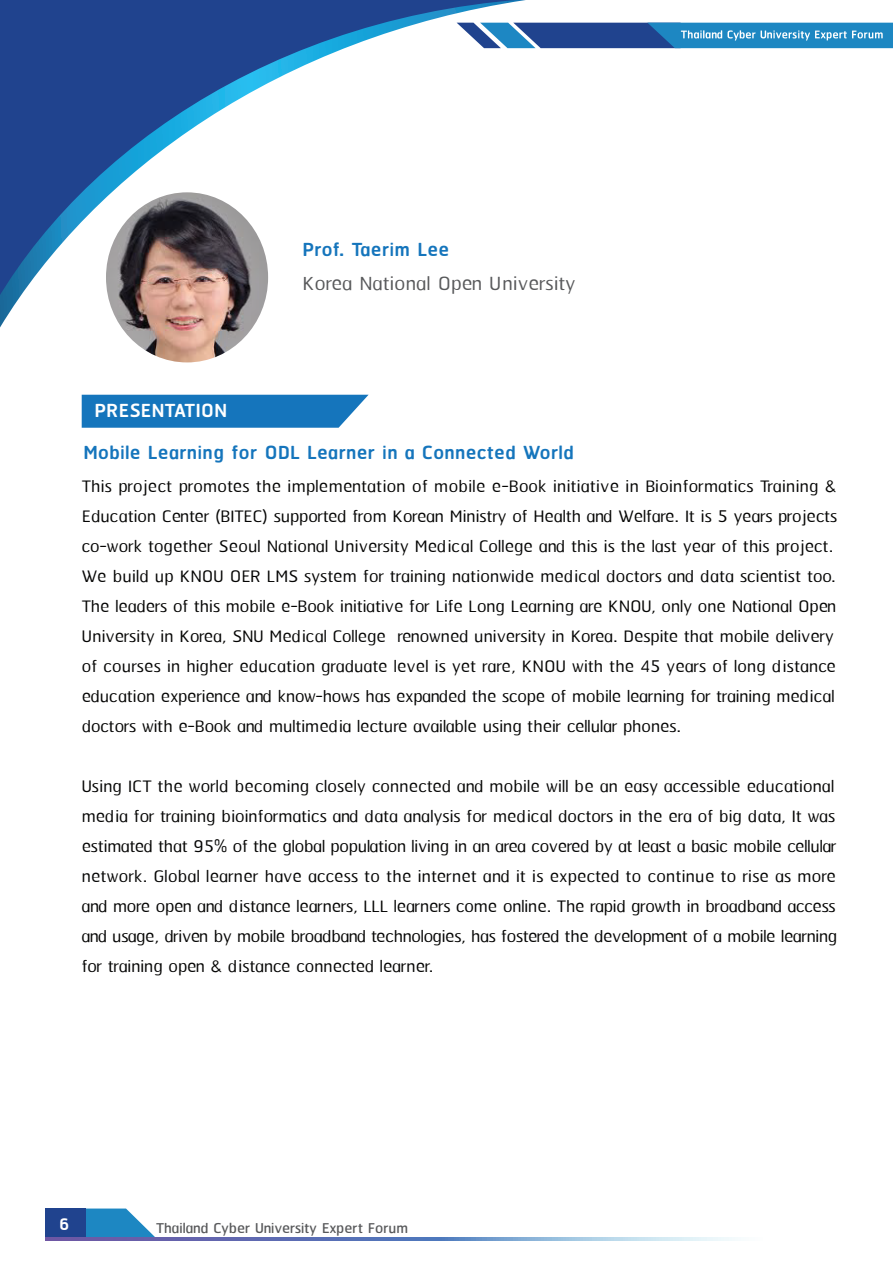
<style>
.page{position:relative;width:893px;height:1263px;background:#fff}
.page>*{position:absolute;margin:0;border:0;box-sizing:border-box;transform-origin:0 0}
.t1{font:700 24px "RSU";letter-spacing:.01em;color:#1575bc}
.t2{font:300 24px "RSU";letter-spacing:.01em;color:#58595b}
.t3{font:700 24px "RSU";letter-spacing:.01em;color:#fff}
.t4{font:300 21px/30px "RSU";color:#050504}
.t5{font:700 21px "RSU";color:#fff}
.t6{font:18px "RSU";color:#58595b}
</style>
<div class="page">
<svg style="left:0;top:0;width:574px;height:316px"></svg>
<svg style="left:86px;top:1208px;width:69px;height:29px"></svg>
<div style="left:45px;top:1208px;width:41px;height:30px;background:#20438e"></div>
<svg style="left:45px;top:1237px;width:690px;height:4px;background:#7e90c5"></svg>
<svg style="left:457px;top:23px;width:436px;height:25px;background:#377cb6"></svg>
<svg style="left:82px;top:395px;width:287px;height:33px;background:#237dc0"></svg>
<img style="left:106px;top:192px;width:162px;height:170px">
<p class="t1" style="left:303px;top:233px;width:148px">Prof. Taerim Lee</p>
<p class="t2" style="left:303px;top:267px;width:274px">Korea National Open University</p>
<p class="t3" style="left:94px;top:394px;width:134px">PRESENTATION</p>
<p class="t1" style="left:84px;top:436px;width:492px">Mobile Learning for ODL Learner in a Connected World</p>
<p class="t4" style="left:82px;top:472px;width:757px">This project promotes the implementation of mobile e-Book initiative in Bioinformatics Training &amp; Education Center (BITEC) supported from Korean Ministry of Health and Welfare. It is 5 years projects co-work together Seoul National University Medical College and this is the last year of this project.<br>We build up KNOU OER LMS system for training nationwide medical doctors and data scientist too.<br>The leaders of this mobile e-Book initiative for Life Long Learning are KNOU, only one National Open University in Korea, SNU Medical College renowned university in Korea. Despite that mobile delivery of courses in higher education graduate level is yet rare, KNOU with the 45 years of long distance education experience and know-hows has expanded the scope of mobile learning for training medical doctors with e-Book and multimedia lecture available using their cellular phones.</p>
<p class="t4" style="left:82px;top:772px;width:757px">Using ICT the world becoming closely connected and mobile will be an easy accessible educational media for training bioinformatics and data analysis for medical doctors in the era of big data, It was estimated that 95% of the global population living in an area covered by at least a basic mobile cellular network. Global learner have access to the internet and it is expected to continue to rise as more and more open and distance learners, LLL learners come online. The rapid growth in broadband access and usage, driven by mobile broadband technologies, has fostered the development of a mobile learning for training open &amp; distance connected learner.</p>
<p class="t5" style="left:59px;top:1210px;width:12px">6</p>
<p class="t6" style="left:156px;top:1216px;width:254px">Thailand Cyber University Expert Forum</p>
</div>
